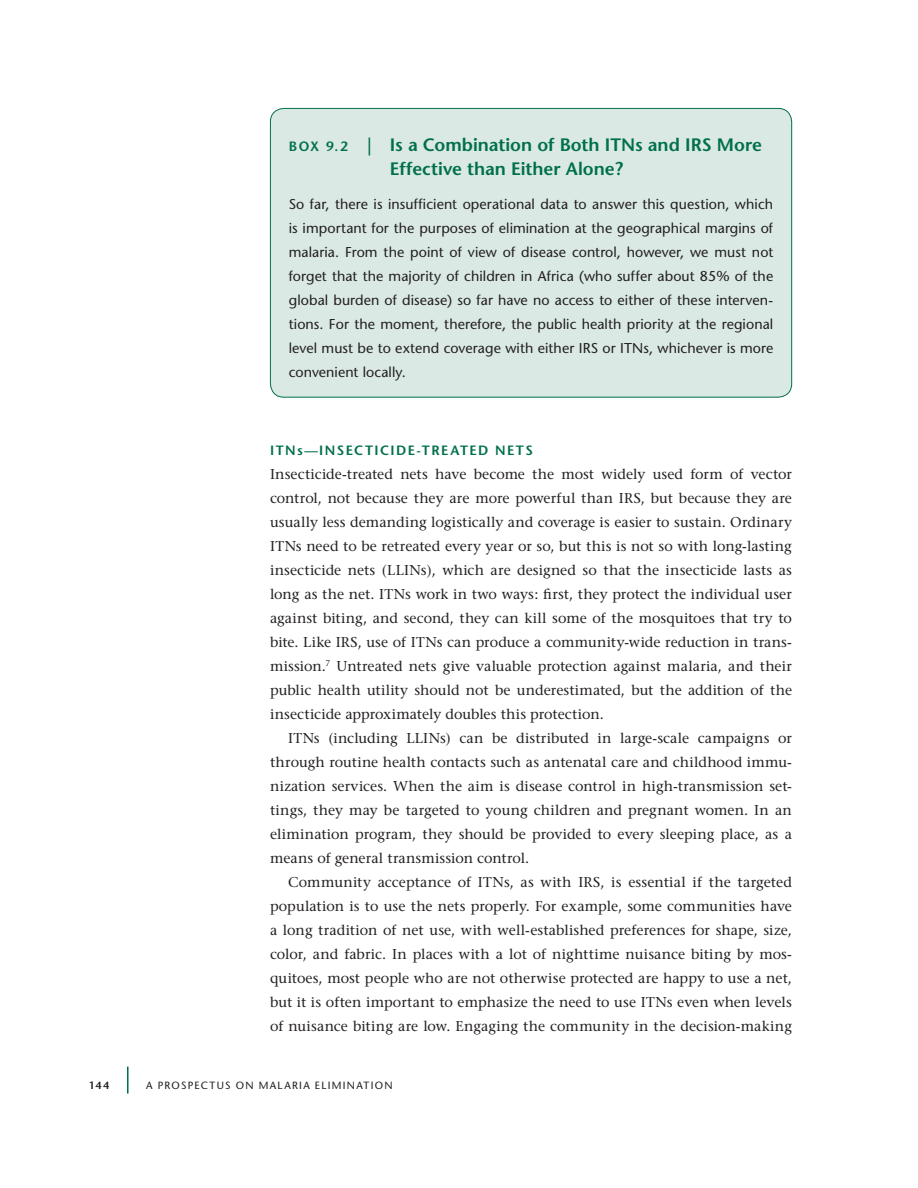
<style>
.page{position:relative;width:918px;height:1188px;background:#fff}
.page>*{position:absolute;margin:0;border:0;box-sizing:border-box;transform-origin:0 0}
.t1{font:600 18px/24px "Stone Sans";color:#007049}
.t2{font:14.25px/24px "Stone Serif";letter-spacing:.005em;color:#231f20;text-align:justify}
.t3{font:14.25px/24px "Stone Sans";letter-spacing:.005em;color:#231f20;text-align:justify}
.t4{font:600 13.5px "Stone Sans";letter-spacing:.11em;color:#007049}
.t5{font:10.5px "Stone Sans";letter-spacing:.125em;color:#231f20}
.t6{font:600 10.5px "Stone Sans";color:#231f20}
.s1{font-size:13.5px}
</style>
<div class="page">
<hr style="left:127px;top:1067px;width:2px;height:27px;background:#007049">
<div style="left:270px;top:108px;width:522px;height:289px;background:#dae9e4;border-radius:14px"></div>
<div style="left:270px;top:108px;width:522px;height:290px;border:1px solid #007049;border-radius:14px"></div>
<p class="t1" style="left:390px;top:132px;width:374px;text-indent:-101px"><span class="s1">Box 9.2</span> | Is a Combination of Both ITNs and IRS More<br>Effective than Either Alone?</p>
<p class="t3" style="left:289px;top:192px;width:486px">So far, there is insufficient operational data to answer this question, which is important for the purposes of elimination at the geographical margins of malaria. From the point of view of disease control, however, we must not forget that the majority of children in Africa (who suffer about 85% of the global burden of disease) so far have no access to either of these interven&shy;tions. For the moment, therefore, the public health priority at the regional level must be to extend coverage with either IRS or ITNs, whichever is more convenient locally.</p>
<p class="t4" style="left:270px;top:442px;width:9px">ITN</p>
<p class="t4" style="left:297px;top:442px;width:235px">s—I nsecticide-Treated N ets</p>
<p class="t2" style="left:270px;top:462px;width:524px">Insecticide-treated nets have become the most widely used form of vector control, not because they are more powerful than IRS, but because they are usually less demanding logistically and coverage is easier to sustain. Ordinary ITNs need to be retreated every year or so, but this is not so with long-lasting insecticide nets (LLINs), which are designed so that the insecticide lasts as long as the net. ITNs work in two ways: first, they protect the individual user against biting, and second, they can kill some of the mosquitoes that try to bite. Like IRS, use of ITNs can produce a community-wide reduction in trans&shy;mission.<sup>7</sup> Untreated nets give valuable protection against malaria, and their public health utility should not be underestimated, but the addition of the insecticide approximately doubles this protection.</p>
<p class="t2" style="left:270px;top:726px;width:524px;text-indent:18px">ITNs (including LLINs) can be distributed in large-scale campaigns or through routine health contacts such as antenatal care and childhood immu&shy;nization services. When the aim is disease control in high-transmission set&shy;tings, they may be targeted to young children and pregnant women. In an elimination program, they should be provided to every sleeping place, as a means of general transmission control.</p>
<p class="t2" style="left:270px;top:870px;width:524px;text-indent:18px">Community acceptance of ITNs, as with IRS, is essential if the targeted population is to use the nets properly. For example, some communities have a long tradition of net use, with well-established preferences for shape, size, color, and fabric. In places with a lot of nighttime nuisance biting by mos&shy;quitoes, most people who are not otherwise protected are happy to use a net, but it is often important to emphasize the need to use ITNs even when levels of nuisance biting are low. Engaging the community in the decision-making</p>
<p class="t6" style="left:89px;top:1079px;width:22px">144</p>
<p class="t5" style="left:146px;top:1079px;width:34px">A Prosp</p>
<p class="t5" style="left:194px;top:1079px;width:15px">ectus</p>
<p class="t5" style="left:236px;top:1079px;width:43px">on Mala</p>
<p class="t5" style="left:292px;top:1079px;width:30px">ria Elimi</p>
<p class="t5" style="left:347px;top:1079px;width:18px">natio</p>
<p class="t5" style="left:384px;top:1079px;width:10px">n</p>
</div>
